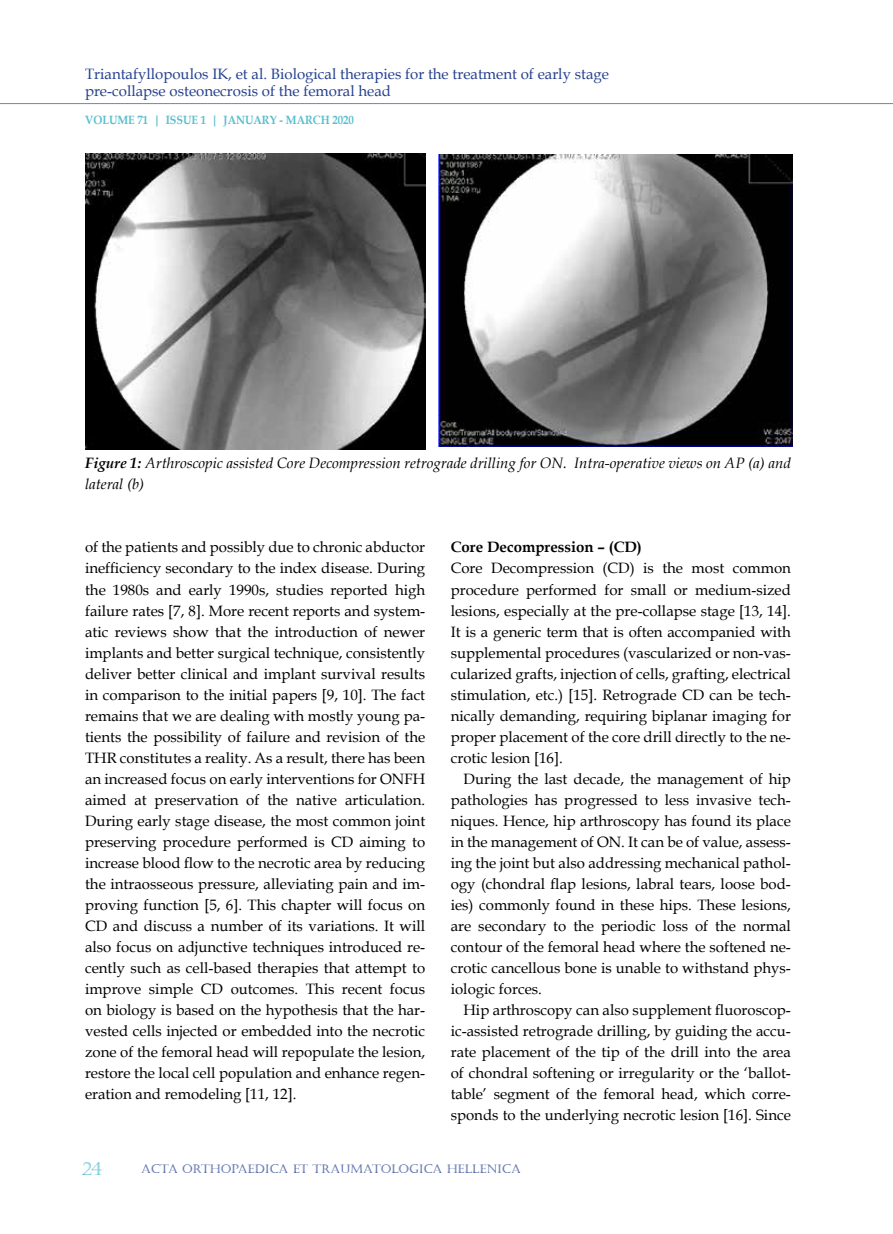
<style>
.page{position:relative;width:893px;height:1234px;background:#fff}
.page>*{position:absolute;margin:0;border:0;box-sizing:border-box;transform-origin:0 0}
.t1{font:18px "Castellar";color:#57becd}
.t2{font:15px/21px "Book Antiqua";color:#000;text-align:justify}
.t3{font:15px/17.2px "Book Antiqua";color:#25408f}
.t4{font:italic 15px/21px "Book Antiqua";color:#000}
.t5{font:700 15px "Book Antiqua";color:#000}
.t6{font:12px "Castellar";color:#25408f}
.t7{font:700 12px "Book Antiqua";color:#57becd;scale:.9 1}
.s1{font-weight:700}
</style>
<div class="page">
<hr style="left:0;top:103px;width:893px;height:3px;background:#000;opacity:.75">
<img style="left:85px;top:153px;width:340px;height:296px">
<img style="left:439px;top:155px;width:353px;height:291px">
<p class="t3" style="left:85px;top:65px;width:525px">Triantafyllopoulos IK, et al. Biological therapies for the treatment of early stage pre-collapse osteonecrosis of the femoral head</p>
<p class="t7" style="left:85px;top:111px;width:300px">VOLUME 71 | ISSUE 1 | JANUARY - MARCH 2020</p>
<p class="t4" style="left:85px;top:452px;width:707px"><span class="s1">Figure 1:</span> Arthroscopic assisted Core Decompression retrograde drilling for ON. Intra-operative views on AP (a) and lateral (b)</p>
<p class="t2" style="left:85px;top:536px;width:342px">of the patients and possibly due to chronic abductor inefficiency secondary to the index disease. During the 1980s and early 1990s, studies reported high failure rates [7, 8]. More recent reports and system&shy;atic reviews show that the introduction of newer implants and better surgical technique, consistently deliver better clinical and implant survival results in comparison to the initial papers [9, 10]. The fact remains that we are dealing with mostly young pa&shy;tients the possibility of failure and revision of the THR constitutes a reality. As a result, there has been an increased focus on early interventions for ONFH aimed at preservation of the native articulation.<br>During early stage disease, the most common joint preserving procedure performed is CD aiming to increase blood flow to the necrotic area by reducing the intraosseous pressure, alleviating pain and im&shy;proving function [5, 6]. This chapter will focus on CD and discuss a number of its variations. It will also focus on adjunctive techniques introduced re&shy;cently such as cell-based therapies that attempt to improve simple CD outcomes. This recent focus on biology is based on the hypothesis that the har&shy;vested cells injected or embedded into the necrotic zone of the femoral head will repopulate the lesion, restore the local cell population and enhance regen&shy;eration and remodeling [11, 12].</p>
<p class="t5" style="left:451px;top:537px;width:193px">Core Decompression – (CD)</p>
<p class="t2" style="left:451px;top:557px;width:342px">Core Decompression (CD) is the most common procedure performed for small or medium-sized lesions, especially at the pre-collapse stage [13, 14].<br>It is a generic term that is often accompanied with supplemental procedures (vascularized or non-vas&shy;cularized grafts, injection of cells, grafting, electrical stimulation, etc.) [15]. Retrograde CD can be tech&shy;nically demanding, requiring biplanar imaging for proper placement of the core drill directly to the ne&shy;crotic lesion [16].</p>
<p class="t2" style="left:451px;top:767px;width:342px;text-indent:13px">During the last decade, the management of hip pathologies has progressed to less invasive tech&shy;niques. Hence, hip arthroscopy has found its place in the management of ON. It can be of value, assess&shy;ing the joint but also addressing mechanical pathol&shy;ogy (chondral flap lesions, labral tears, loose bod&shy;ies) commonly found in these hips. These lesions, are secondary to the periodic loss of the normal contour of the femoral head where the softened ne&shy;crotic cancellous bone is unable to withstand phys&shy;iologic forces.</p>
<p class="t2" style="left:451px;top:998px;width:342px;text-indent:13px">Hip arthroscopy can also supplement fluoroscop&shy;ic-assisted retrograde drilling, by guiding the accu&shy;rate placement of the tip of the drill into the area of chondral softening or irregularity or the ‘ballot&shy;table’ segment of the femoral head, which corre&shy;sponds to the underlying necrotic lesion [16]. Since</p>
<p class="t1" style="left:82px;top:1157px;width:21px">24</p>
<p class="t6" style="left:141px;top:1161px;width:381px">ACTA ORTHOPAEDICA ET TRAUMATOLOGICA HELLENICA</p>
</div>
